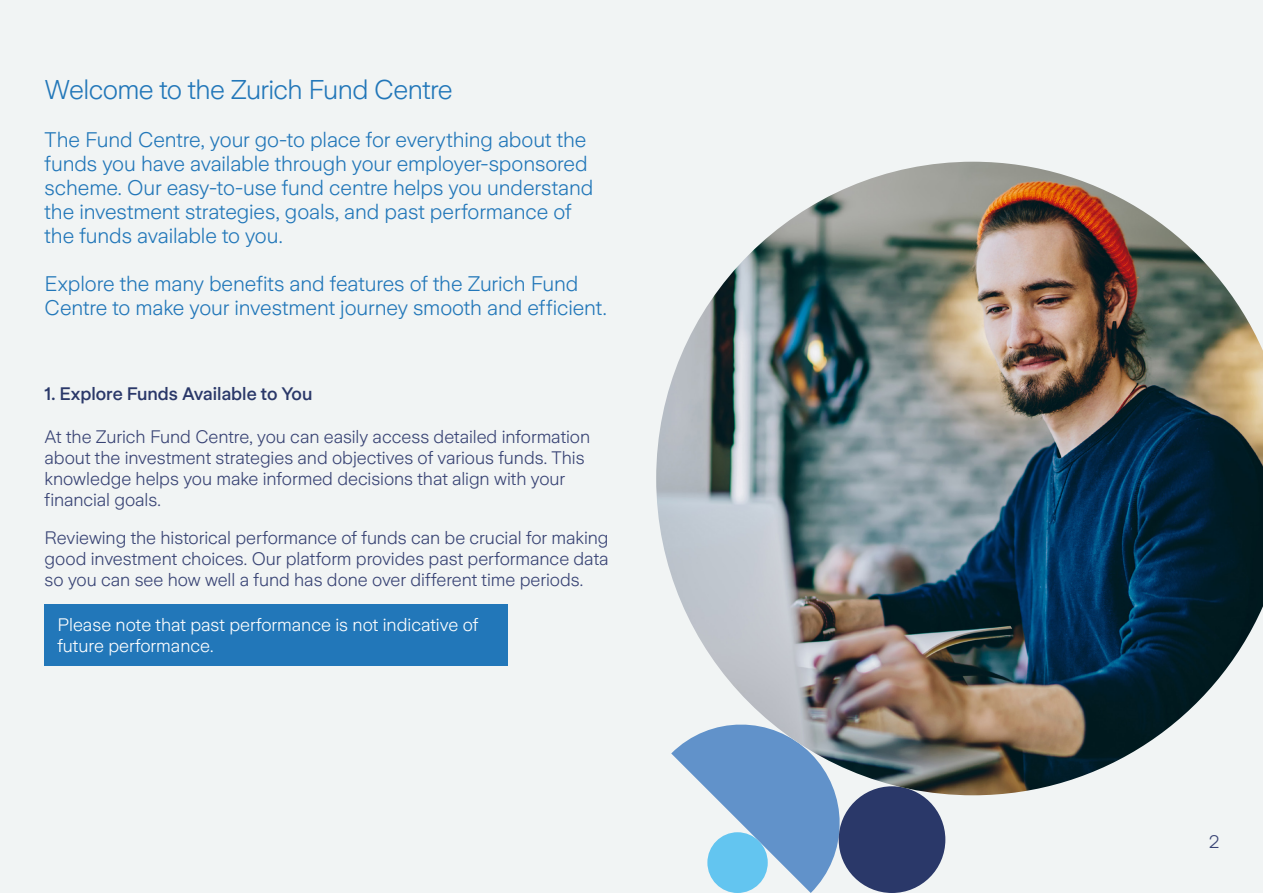
<style>
.page{position:relative;width:1263px;height:893px;background:#f1f4f4}
.page>*{position:absolute;margin:0;border:0;box-sizing:border-box;transform-origin:0 0}
.t1{font:300 27px "Zurich Sans";letter-spacing:-.025em;color:#2277b9}
.t2{font:300 21px/24px "Zurich Sans";letter-spacing:-.005em;color:#2277b9}
.t3{font:300 18px/21px "Zurich Sans";letter-spacing:-.005em;color:#384374}
.t4{font:300 18px/21px "Zurich Sans";color:#fff}
.t5{font:500 18px "Zurich Sans";color:#2a3869}
</style>
<div class="page">
<svg style="left:711px;top:795px;width:138px;height:98px"></svg>
<div style="left:707px;top:832px;width:61px;height:61px;background:#63c5f0;border-radius:50%"></div>
<div style="left:839px;top:786px;width:106px;height:107px;background:#2a3869;border-radius:50%"></div>
<img style="left:656px;top:162px;width:607px;height:633px">
<div style="left:45px;top:604px;width:463px;height:62px;background:#2277b9"></div>
<h1 class="t1" style="left:45px;top:75px;width:409px">Welcome to the Zurich Fund Centre</h1>
<p class="t2" style="left:45px;top:128px;width:550px">The Fund Centre, your go-to place for everything about the funds you have available through your employer-sponsored scheme. Our easy-to-use fund centre helps you understand the investment strategies, goals, and past performance of the funds available to you.</p>
<p class="t2" style="left:45px;top:272px;width:564px">Explore the many benefits and features of the Zurich Fund<br>Centre to make your investment journey smooth and efficient.</p>
<p class="t5" style="left:45px;top:384px;width:269px">1. Explore Funds Available to You</p>
<p class="t3" style="left:45px;top:426px;width:547px">At the Zurich Fund Centre, you can easily access detailed information about the investment strategies and objectives of various funds. This knowledge helps you make informed decisions that align with your financial goals.</p>
<p class="t3" style="left:45px;top:527px;width:566px;text-align:justify">Reviewing the historical performance of funds can be crucial for making good investment choices. Our platform provides past performance data so you can see how well a fund has done over different time periods.</p>
<p class="t4" style="left:57px;top:614px;width:422px">Please note that past performance is not indicative of future performance.</p>
<p class="t3" style="left:1209px;top:832px;width:12px">2</p>
</div>
